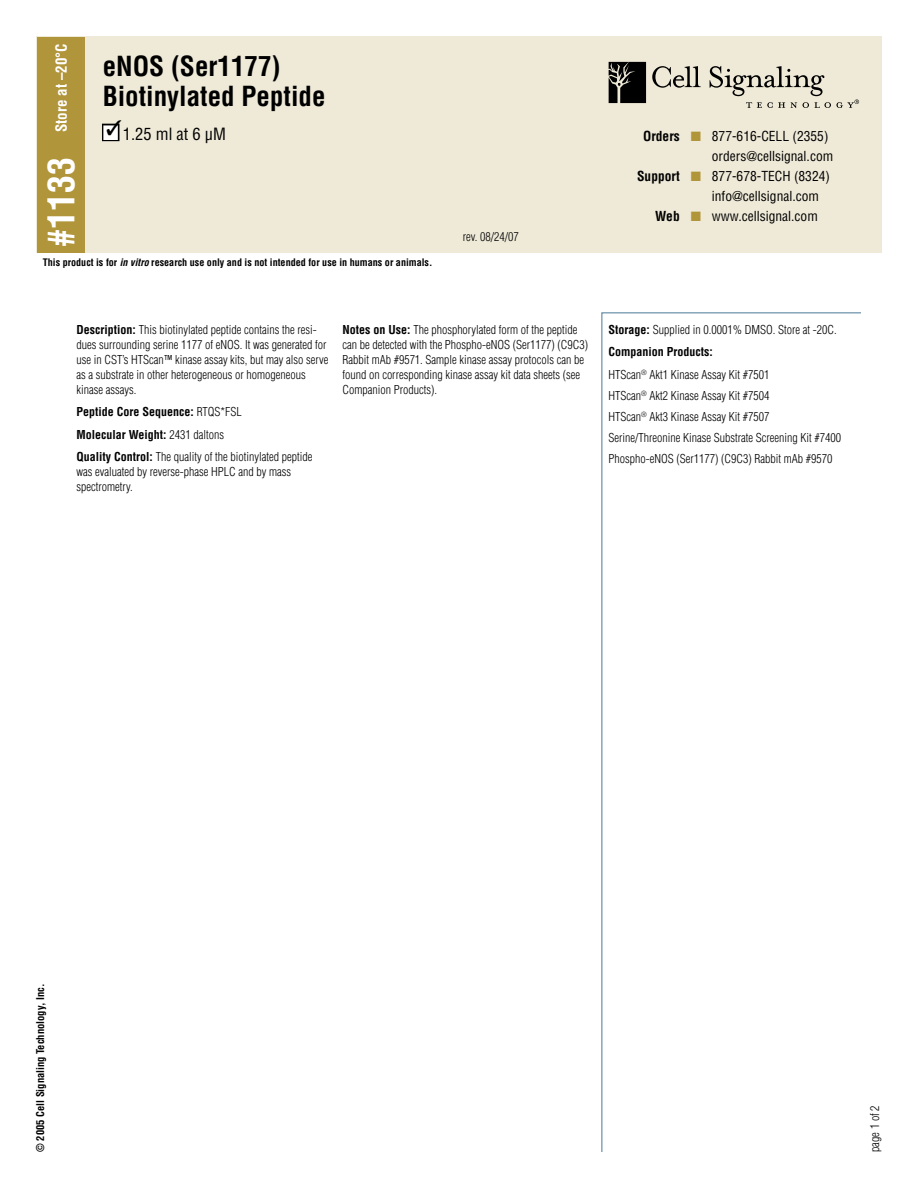
<style>
.page{position:relative;width:918px;height:1188px;background:#fff}
.page>*{position:absolute;margin:0;border:0;box-sizing:border-box;transform-origin:0 0}
.t1{font:700 condensed 36px "Helvetica";color:#fff}
.t2{font:700 condensed 27px/30px "Helvetica";color:#000}
.t3{font:condensed 16.5px "Helvetica";color:#000}
.t4{font:700 condensed 15px "Helvetica";color:#fff}
.t5{font:condensed 13.5px "Helvetica";color:#000}
.t6{font:300 condensed 12px/15px "Helvetica";color:#000}
.t7{font:700 condensed 10.5px "Helvetica";color:#000}
.t8{font:700 condensed 10.2px "Helvetica";color:#000}
.s1{color:#fff}
.s2{font-style:italic}
.s3{font-weight:700}
.s4{color:#b1953a}
</style>
<div class="page">
<svg style="left:601px;top:312px;width:260px;height:840px"></svg>
<div style="left:37px;top:36px;width:845px;height:217px;background:#efead8"></div>
<div style="left:37px;top:37px;width:48px;height:216px;background:#b1953a"></div>
<div style="left:102px;top:124px;width:17px;height:17px;border:3px solid #000"></div>
<svg style="left:609px;top:62px;width:37px;height:41px;background:#21201d"></svg>
<svg style="left:652px;top:66px;width:49px;height:22px"></svg>
<svg style="left:710px;top:66px;width:149px;height:42px"></svg>
<svg style="left:107px;top:123px;width:13px;height:12px"></svg>
<p class="t4" style="left:52px;top:132px;width:90px;rotate:-90deg">Store at –20°C</p>
<h2 class="t2" style="left:103px;top:51px;width:224px">eNOS (Ser1177)<br>Biotinylated Peptide</h2>
<h3 class="t3" style="left:103px;top:123px;width:125px"><span class="s1">■</span> 1.25 ml at 6 µM</h3>
<h1 class="t1" style="left:40px;top:247px;width:91px;rotate:-90deg">#1133</h1>
<p class="t8" style="left:43px;top:256px;width:391px">This product is for <span class="s2">in vitro</span> research use only and is not intended for use in humans or animals.</p>
<p class="t6" style="left:463px;top:229px;width:57px">rev. 08/24/07</p>
<p class="t5" style="left:643px;top:128px;width:187px"><span class="s3">Orders</span> <span class="s4">■</span> 877-616-CELL (2355)</p>
<p class="t5" style="left:712px;top:148px;width:123px">orders@cellsignal.com</p>
<p class="t5" style="left:637px;top:168px;width:194px"><span class="s3">Support</span> <span class="s4">■</span> 877-678-TECH (8324)</p>
<p class="t5" style="left:712px;top:188px;width:109px">info@cellsignal.com</p>
<p class="t5" style="left:655px;top:208px;width:164px"><span class="s3">Web</span> <span class="s4">■</span> www.cellsignal.com</p>
<p class="t6" style="left:76px;top:322px;width:253px"><span class="s3">Description:</span> This biotinylated peptide contains the resi&shy;dues surrounding serine 1177 of eNOS. It was generated for use in CST’s HTScan™ kinase assay kits, but may also serve as a substrate in other heterogeneous or homogeneous kinase assays.</p>
<p class="t6" style="left:76px;top:400px;width:237px;line-height:22.5px"><span class="s3">Peptide Core Sequence:</span> RTQS*FSL<br><span class="s3">Molecular Weight:</span> 2431 daltons<br><span class="s3">Quality Control:</span> The quality of the biotinylated peptide</p>
<p class="t6" style="left:76px;top:464px;width:216px">was evaluated by reverse-phase HPLC and by mass spectrometry.</p>
<p class="t6" style="left:342px;top:322px;width:247px"><span class="s3">Notes on Use:</span> The phosphorylated form of the peptide can be detected with the Phospho-eNOS (Ser1177) (C9C3)<br>Rabbit mAb #9571. Sample kinase assay protocols can be found on corresponding kinase assay kit data sheets (see Companion Products).</p>
<p class="t6" style="left:609px;top:318px;width:230px;line-height:22.5px"><span class="s3">Storage:</span> Supplied in 0.0001% DMSO. Store at -20C.<br><span class="s3">Companion Products:<br></span>HTScan<sup>®</sup> Akt1 Kinase Assay Kit #7501</p>
<p class="t6" style="left:609px;top:385px;width:234px;line-height:21px">HTScan<sup>®</sup> Akt2 Kinase Assay Kit #7504<br>HTScan<sup>®</sup> Akt3 Kinase Assay Kit #7507<br>Serine/Threonine Kinase Substrate Screening Kit #7400<br>Phospho-eNOS (Ser1177) (C9C3) Rabbit mAb #9570</p>
<p class="t7" style="left:34px;top:1152px;width:170px;rotate:-90deg">© 2005 Cell Signaling Technology, Inc.</p>
<p class="t6" style="left:867px;top:1152px;width:48px;rotate:-90deg">page of 2</p>
</div>
